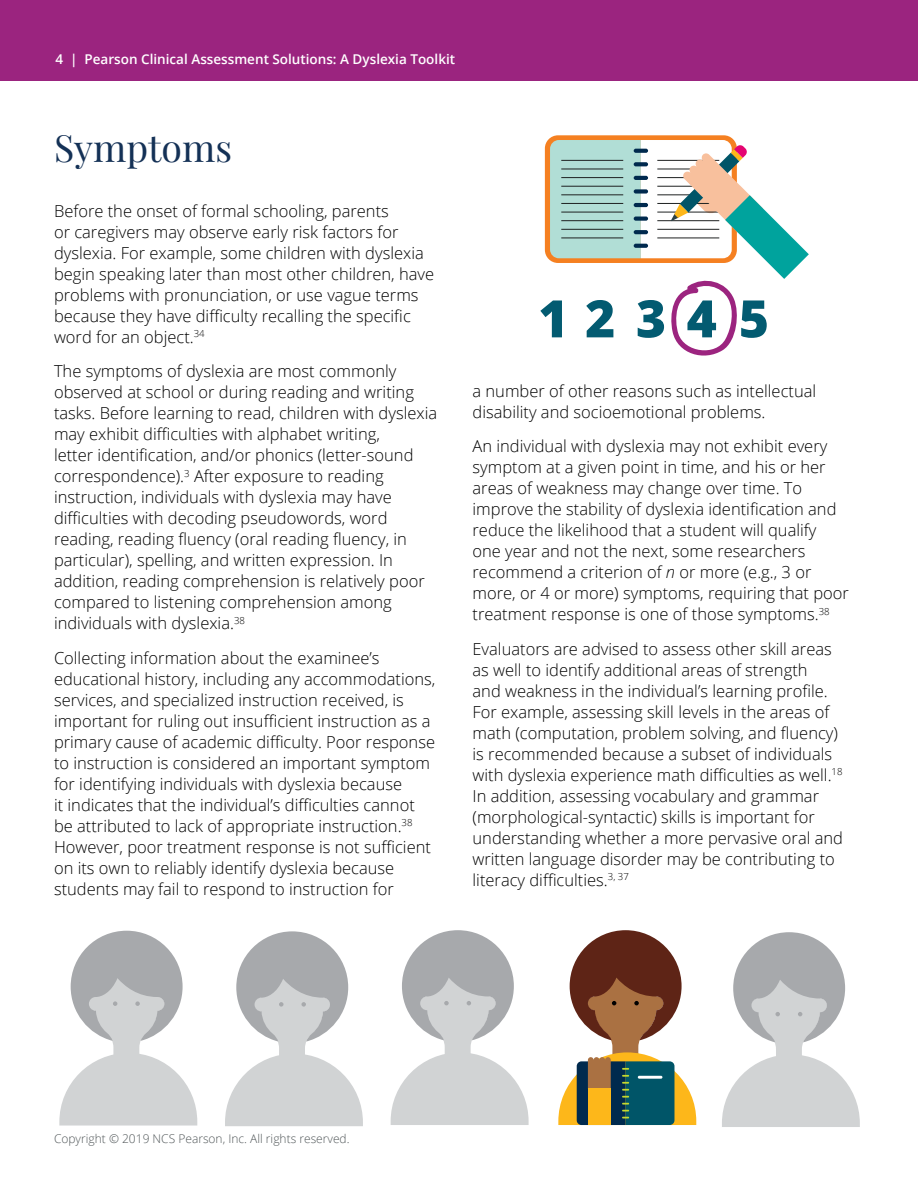
<style>
.page{position:relative;width:918px;height:1188px;background:#fff}
.page>*{position:absolute;margin:0;border:0;box-sizing:border-box;transform-origin:0 0}
.t1{font:800 51.6px "Open Sans";letter-spacing:.395em;color:#035b71}
.t2{font:37.5px "Playfair Display";color:#143156}
.t3{font:300 16.5px/21px "Open Sans";color:#000}
.t4{font:600 13.5px "Open Sans";color:#fff}
.t5{font:300 12px "Open Sans";color:#515759}
.s1{font-style:italic}
</style>
<div class="page">
<div style="left:0;top:0;width:918px;height:81px;background:#9b247f"></div>
<div style="left:545px;top:135px;width:192px;height:128px;background:#f58021;border-radius:13px"></div>
<svg style="left:550px;top:140px;width:259px;height:216px"></svg>
<svg style="left:558px;top:930px;width:138px;height:195px"></svg>
<div style="left:588px;top:1089px;width:23px;height:36px;background:#fdb71a"></div>
<svg style="left:391px;top:930px;width:138px;height:195px"></svg>
<svg style="left:225px;top:931px;width:138px;height:195px"></svg>
<svg style="left:59px;top:931px;width:138px;height:195px"></svg>
<svg style="left:722px;top:932px;width:138px;height:195px"></svg>
<p class="t4" style="left:55px;top:50px;width:401px">4 | Pearson Clinical Assessment Solutions: A Dyslexia Toolkit</p>
<h2 class="t2" style="left:54px;top:125px;width:180px">Symptoms</h2>
<p class="t3" style="left:54px;top:200px;width:382px">Before the onset of formal schooling, parents<br>or caregivers may observe early risk factors for dyslexia. For example, some children with dyslexia begin speaking later than most other children, have problems with pronunciation, or use vague terms because they have difficulty recalling the specific word for an object.<sup>34</sup></p>
<p class="t3" style="left:54px;top:360px;width:385px">The symptoms of dyslexia are most commonly observed at school or during reading and writing tasks. Before learning to read, children with dyslexia may exhibit difficulties with alphabet writing,<br>letter identification, and/or phonics (letter-sound correspondence).<sup>3</sup> After exposure to reading instruction, individuals with dyslexia may have difficulties with decoding pseudowords, word reading, reading fluency (oral reading fluency, in particular), spelling, and written expression. In addition, reading comprehension is relatively poor compared to listening comprehension among individuals with dyslexia.<sup>38</sup></p>
<p class="t3" style="left:54px;top:647px;width:383px">Collecting information about the examinee’s educational history, including any accommodations, services, and specialized instruction received, is important for ruling out insufficient instruction as a primary cause of academic difficulty. Poor response to instruction is considered an important symptom for identifying individuals with dyslexia because<br>it indicates that the individual’s difficulties cannot be attributed to lack of appropriate instruction.<sup>38<br></sup>However, poor treatment response is not sufficient on its own to reliably identify dyslexia because students may fail to respond to instruction for</p>
<h1 class="t1" style="left:538px;top:279px;width:232px">12345</h1>
<p class="t3" style="left:473px;top:380px;width:345px">a number of other reasons such as intellectual disability and socioemotional problems.</p>
<p class="t3" style="left:473px;top:435px;width:378px">An individual with dyslexia may not exhibit every symptom at a given point in time, and his or her areas of weakness may change over time. To improve the stability of dyslexia identification and reduce the likelihood that a student will qualify one year and not the next, some researchers recommend a criterion of <span class="s1">n</span> or more (e.g., 3 or more, or 4 or more) symptoms, requiring that poor treatment response is one of those symptoms.<sup>38</sup></p>
<p class="t3" style="left:473px;top:638px;width:372px">Evaluators are advised to assess other skill areas as well to identify additional areas of strength<br>and weakness in the individual’s learning profile.<br>For example, assessing skill levels in the areas of math (computation, problem solving, and fluency) is recommended because a subset of individuals with dyslexia experience math difficulties as well.<sup>18<br></sup>In addition, assessing vocabulary and grammar (morphological-syntactic) skills is important for understanding whether a more pervasive oral and written language disorder may be contributing to literacy difficulties.<sup>3,</sup> <sup>37</sup></p>
<p class="t5" style="left:54px;top:1131px;width:297px">Copyright © 2019 NCS Pearson, Inc. All rights reserved.</p>
</div>
